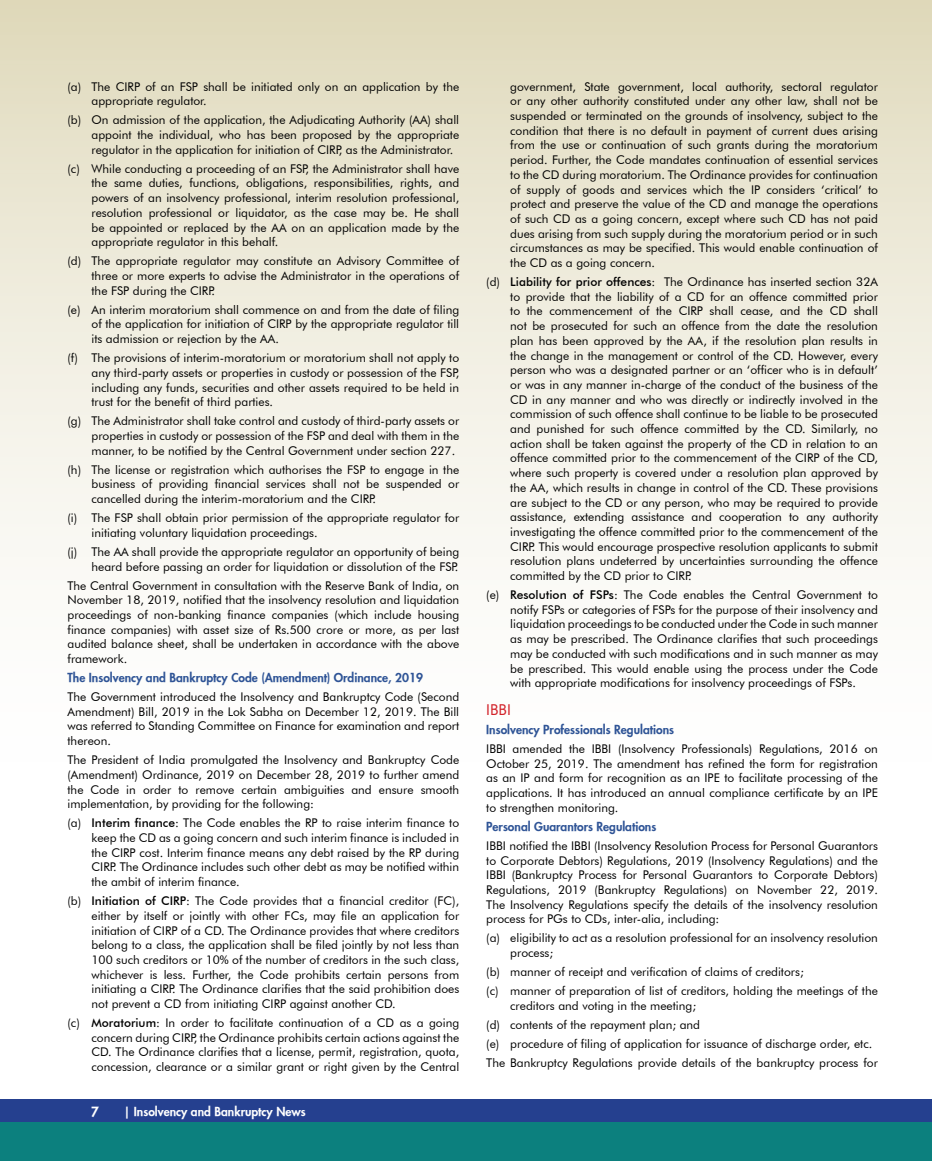
<style>
.page{position:relative;width:932px;height:1161px;background:#fff}
.page>*{position:absolute;margin:0;border:0;box-sizing:border-box;transform-origin:0 0}
.t1{font:15px "Futura BT";color:#d2232a}
.t2{font:800 13.5px "Futura";color:#fff}
.t3{font:12px/14.7px "Futura BT";color:#000;text-align:justify}
.t4{font:800 12px "Futura";color:#2f5496}
.t5{font:800 12px "Futura";color:#fff}
.s1{font-weight:500}
</style>
<div class="page">
<div style="left:0;top:1099px;width:932px;height:25px;background:#25408f"></div>
<div style="left:0;top:1123px;width:932px;height:38px;background:#0c807e"></div>
<p class="t3" style="left:92px;top:79px;width:369px;text-indent:-24px">(a) The CIRP of an FSP shall be initiated only on an application by the appropriate regulator.</p>
<p class="t3" style="left:92px;top:113px;width:369px;text-indent:-24px">(b) On admission of the application, the Adjudicating Authority (AA) shall appoint the individual, who has been proposed by the appropriate regulator in the application for initiation of CIRP, as the Administrator.</p>
<p class="t3" style="left:92px;top:161px;width:369px;text-indent:-24px">(c) While conducting a proceeding of an FSP, the Administrator shall have the same duties, functions, obligations, responsibilities, rights, and powers of an insolvency professional, interim resolution professional, resolution professional or liquidator, as the case may be. He shall be appointed or replaced by the AA on an application made by the appropriate regulator in this behalf.</p>
<p class="t3" style="left:92px;top:254px;width:369px;text-indent:-24px">(d) The appropriate regulator may constitute an Advisory Committee of three or more experts to advise the Administrator in the operations of the FSP during the CIRP.</p>
<p class="t3" style="left:92px;top:302px;width:369px;text-indent:-24px">(e) An interim moratorium shall commence on and from the date of filing of the application for initiation of CIRP by the appropriate regulator till its admission or rejection by the AA.</p>
<p class="t3" style="left:92px;top:350px;width:369px;text-indent:-24px">(f) The provisions of interim-moratorium or moratorium shall not apply to any third-party assets or properties in custody or possession of the FSP, including any funds, securities and other assets required to be held in trust for the benefit of third parties.</p>
<p class="t3" style="left:92px;top:414px;width:369px;text-indent:-24px">(g) The Administrator shall take control and custody of third-party assets or properties in custody or possession of the FSP and deal with them in the manner, to be notified by the Central Government under section 227.</p>
<p class="t3" style="left:92px;top:462px;width:369px;text-indent:-24px">(h) The license or registration which authorises the FSP to engage in the business of providing financial services shall not be suspended or cancelled during the interim-moratorium and the CIRP.</p>
<p class="t3" style="left:92px;top:510px;width:369px;text-indent:-24px">(i) The FSP shall obtain prior permission of the appropriate regulator for initiating voluntary liquidation proceedings.</p>
<p class="t3" style="left:68px;top:544px;width:393px;text-align:right">(j) The AA shall provide the appropriate regulator an opportunity of being heard before passing an order for liquidation or dissolution of the FSP.</p>
<p class="t3" style="left:68px;top:578px;width:393px">The Central Government in consultation with the Reserve Bank of India, on November 18, 2019, notified that the insolvency resolution and liquidation proceedings of non-banking finance companies (which include housing finance companies) with asset size of Rs.500 crore or more, as per last audited balance sheet, shall be undertaken in accordance with the above framework.</p>
<p class="t4" style="left:68px;top:670px;width:357px">The Insolvency and Bankruptcy Code (Amendment) Ordinance, 2019</p>
<p class="t3" style="left:68px;top:689px;width:393px">The Government introduced the Insolvency and Bankruptcy Code (Second Amendment) Bill, 2019 in the Lok Sabha on December 12, 2019. The Bill was referred to Standing Committee on Finance for examination and report thereon.</p>
<p class="t3" style="left:68px;top:753px;width:393px">The President of India promulgated the Insolvency and Bankruptcy Code (Amendment) Ordinance, 2019 on December 28, 2019 to further amend the Code in order to remove certain ambiguities and ensure smooth implementation, by providing for the following:</p>
<p class="t3" style="left:92px;top:816px;width:369px;text-indent:-24px">(a) <span class="s1">Interim finance</span>: The Code enables the RP to raise interim finance to keep the CD as a going concern and such interim finance is included in the CIRP cost. Interim finance means any debt raised by the RP during CIRP. The Ordinance includes such other debt as may be notified within the ambit of interim finance.</p>
<p class="t3" style="left:92px;top:893px;width:369px;text-indent:-24px">(b) <span class="s1">Initiation of CIRP</span>: The Code provides that a financial creditor (FC), either by itself or jointly with other FCs, may file an application for initiation of CIRP of a CD. The Ordinance provides that where creditors belong to a class, the application shall be filed jointly by not less than 100 such creditors or 10% of the number of creditors in the such class, whichever is less. Further, the Code prohibits certain persons from initiating a CIRP. The Ordinance clarifies that the said prohibition does not prevent a CD from initiating CIRP against another CD.</p>
<p class="t3" style="left:92px;top:1015px;width:369px;text-indent:-24px">(c) <span class="s1">Moratorium</span>: In order to facilitate continuation of a CD as a going concern during CIRP, the Ordinance prohibits certain actions against the CD. The Ordinance clarifies that a license, permit, registration, quota, concession, clearance or a similar grant or right given by the Central</p>
<p class="t2" style="left:91px;top:1104px;width:9px">7</p>
<p class="t5" style="left:124px;top:1104px;width:183px">| Insolvency and Bankruptcy News</p>
<p class="t3" style="left:510px;top:79px;width:369px">government, State government, local authority, sectoral regulator or any other authority constituted under any other law, shall not be suspended or terminated on the grounds of insolvency, subject to the condition that there is no default in payment of current dues arising from the use or continuation of such grants during the moratorium period. Further, the Code mandates continuation of essential services to the CD during moratorium. The Ordinance provides for continuation of supply of goods and services which the IP considers ‘critical’ to protect and preserve the value of the CD and manage the operations of such CD as a going concern, except where such CD has not paid dues arising from such supply during the moratorium period or in such circumstances as may be specified. This would enable continuation of the CD as a going concern.</p>
<p class="t3" style="left:510px;top:274px;width:369px;text-indent:-24px">(d) <span class="s1">Liability for prior offences</span>: The Ordinance has inserted section 32A to provide that the liability of a CD for an offence committed prior to the commencement of the CIRP shall cease, and the CD shall not be prosecuted for such an offence from the date the resolution plan has been approved by the AA, if the resolution plan results in the change in the management or control of the CD. However, every person who was a designated partner or an ‘officer who is in default’ or was in any manner in-charge of the conduct of the business of the CD in any manner and who was directly or indirectly involved in the commission of such offence shall continue to be liable to be prosecuted and punished for such offence committed by the CD. Similarly, no action shall be taken against the property of the CD in relation to an offence committed prior to the commencement of the CIRP of the CD, where such property is covered under a resolution plan approved by the AA, which results in change in control of the CD. These provisions are subject to the CD or any person, who may be required to provide assistance, extending assistance and cooperation to any authority investigating the offence committed prior to the commencement of the CIRP. This would encourage prospective resolution applicants to submit resolution plans undeterred by uncertainties surrounding the offence committed by the CD prior to CIRP.</p>
<p class="t3" style="left:510px;top:587px;width:369px;text-indent:-24px">(e) <span class="s1">Resolution of FSPs</span>: The Code enables the Central Government to notify FSPs or categories of FSPs for the purpose of their insolvency and liquidation proceedings to be conducted under the Code in such manner as may be prescribed. The Ordinance clarifies that such proceedings may be conducted with such modifications and in such manner as may be prescribed. This would enable using the process under the Code with appropriate modifications for insolvency proceedings of FSPs.</p>
<p class="t1" style="left:486px;top:701px;width:26px">IBBI</p>
<p class="t4" style="left:486px;top:722px;width:189px">Insolvency Professionals Regulations</p>
<p class="t3" style="left:486px;top:741px;width:393px">IBBI amended the IBBI (Insolvency Professionals) Regulations, 2016 on October 25, 2019. The amendment has refined the form for registration as an IP and form for recognition as an IPE to facilitate processing of the applications. It has introduced an annual compliance certificate by an IPE to strengthen monitoring.</p>
<p class="t4" style="left:486px;top:819px;width:172px">Personal Guarantors Regulations</p>
<p class="t3" style="left:486px;top:838px;width:393px">IBBI notified the IBBI (Insolvency Resolution Process for Personal Guarantors to Corporate Debtors) Regulations, 2019 (Insolvency Regulations) and the IBBI (Bankruptcy Process for Personal Guarantors to Corporate Debtors)<br>Regulations, 2019 (Bankruptcy Regulations) on November 22, 2019.<br>The Insolvency Regulations specify the details of the insolvency resolution process for PGs to CDs, inter-alia, including:</p>
<p class="t3" style="left:510px;top:931px;width:369px;text-indent:-24px">(a) eligibility to act as a resolution professional for an insolvency resolution process;</p>
<p class="t3" style="left:486px;top:962px;width:393px;line-height:19px">(b) manner of receipt and verification of claims of creditors;<br>(c) manner of preparation of list of creditors, holding the meetings of the</p>
<p class="t3" style="left:486px;top:996px;width:393px;line-height:19px;text-align:left;text-indent:24px">creditors and voting in the meeting;<br>(d) contents of the repayment plan; and<br>(e) procedure of filing of application for issuance of discharge order, etc.<br>The Bankruptcy Regulations provide details of the bankruptcy process for</p>
</div>
